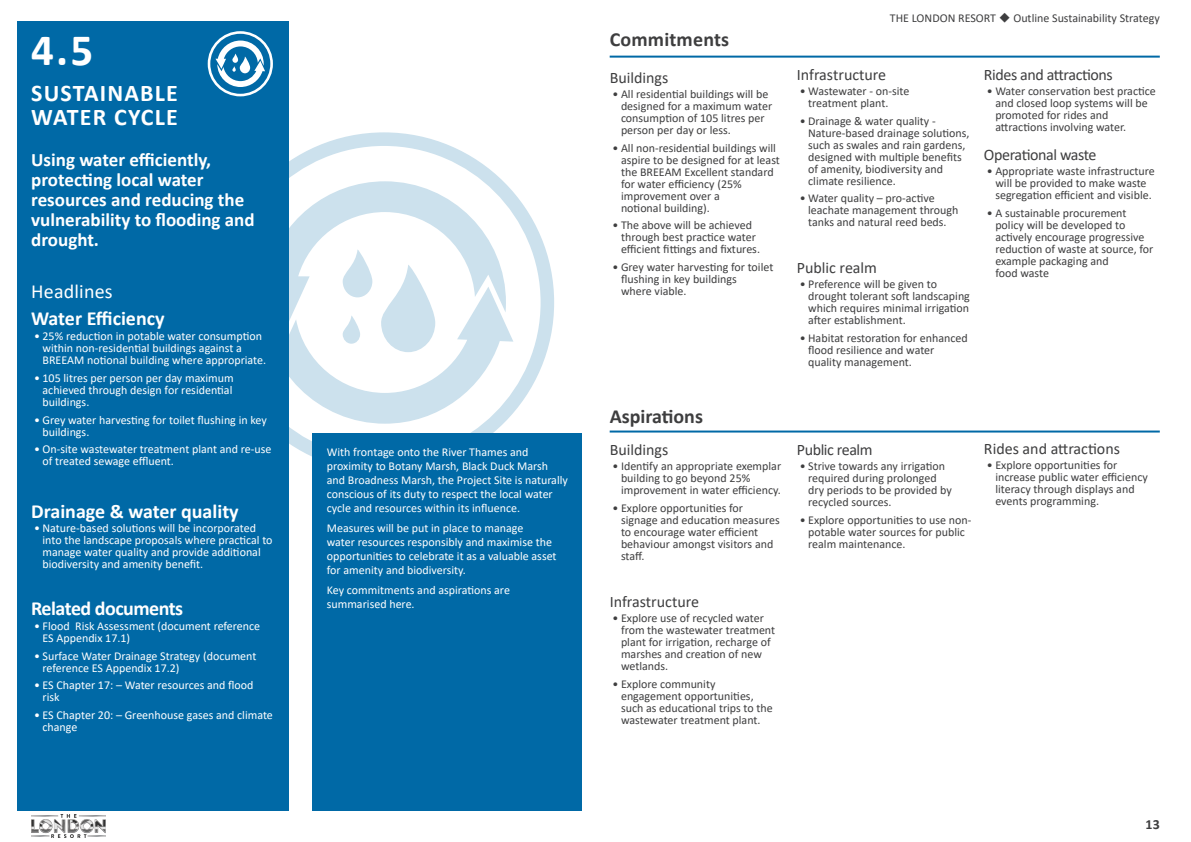
<style>
.page{position:relative;width:1191px;height:842px;background:#fff}
.page>*{position:absolute;margin:0;border:0;box-sizing:border-box;transform-origin:0 0}
.t1{font:700 45px "Calibri";color:#fff}
.t2{font:700 24px/24px "Calibri";letter-spacing:.05em;color:#fff}
.t3{font:700 20px "Calibri";letter-spacing:-.01em;color:#fff}
.t4{font:700 20px "Calibri";letter-spacing:.005em;color:#3e3e3f}
.t5{font:20px "Calibri";letter-spacing:.01em;color:#fff}
.t6{font:700 19px/20px "Calibri";color:#fff}
.t7{font:16px "Calibri";color:#3e3e3f}
.t8{font:16px "Calibri";letter-spacing:-.025em;color:#3e3e3f}
.t9{font:700 14px "Calibri";color:#3e3e3f}
.t10{font:12px/12px "Calibri";color:#3e3e3f}
.t11{font:12px/12px "Calibri";color:#fff}
</style>
<div class="page">
<svg style="left:288px;top:132px;width:266px;height:341px"></svg>
<svg style="left:288px;top:181px;width:225px;height:243px"></svg>
<div style="left:17px;top:21px;width:271px;height:790px;background:#0069a6"></div>
<div style="left:312px;top:433px;width:269px;height:378px;background:#0069a6"></div>
<svg style="left:208px;top:31px;width:65px;height:65px"></svg>
<hr style="left:609px;top:56px;width:550px;height:2px;background:#0069a6">
<hr style="left:609px;top:430px;width:550px;height:2px;background:#0069a6">
<img style="left:31px;top:814px;width:74px;height:23px">
<h1 class="t1" style="left:31px;top:19px;width:64px">4.5</h1>
<h2 class="t2" style="left:31px;top:81px;width:148px">SUSTAINABLE<br>WATER CYCLE</h2>
<h3 class="t6" style="left:31px;top:150px;width:225px">Using water efficiently, protecting local water resources and reducing the vulnerability to flooding and drought.</h3>
<h3 class="t5" style="left:31px;top:278px;width:83px">Headlines</h3>
<h3 class="t3" style="left:31px;top:305px;width:135px">Water Efficiency</h3>
<p class="t11" style="left:43px;top:330px;width:225px;text-indent:-9px">• 25% reduction in potable water consumption within non-residential buildings against a<br>BREEAM notional building where appropriate.</p>
<p class="t11" style="left:43px;top:372px;width:193px;text-align:justify;text-indent:-9px">• 105 litres per person per day maximum achieved through design for residential buildings.</p>
<p class="t11" style="left:43px;top:413px;width:226px;text-indent:-9px">• Grey water harvesting for toilet flushing in key buildings.</p>
<p class="t11" style="left:43px;top:443px;width:230px;text-indent:-9px">• On-site wastewater treatment plant and re-use of treated sewage effluent.</p>
<h3 class="t3" style="left:31px;top:497px;width:209px">Drainage &amp; water quality</h3>
<p class="t11" style="left:43px;top:522px;width:231px;text-indent:-9px">• Nature-based solutions will be incorporated into the landscape proposals where practical to manage water quality and provide additional biodiversity and amenity benefit.</p>
<h3 class="t3" style="left:31px;top:594px;width:154px">Related documents</h3>
<p class="t11" style="left:43px;top:620px;width:219px;text-indent:-9px">• Flood Risk Assessment (document reference<br>ES Appendix 17.1)</p>
<p class="t11" style="left:43px;top:649px;width:215px;text-indent:-9px">• Surface Water Drainage Strategy (document reference ES Appendix 17.2)</p>
<p class="t11" style="left:43px;top:679px;width:213px;text-indent:-9px">• ES Chapter 17: – Water resources and flood risk</p>
<p class="t11" style="left:43px;top:709px;width:232px;text-indent:-9px">• ES Chapter 20: – Greenhouse gases and climate change</p>
<p class="t11" style="left:327px;top:445px;width:243px;line-height:14px">With frontage onto the River Thames and proximity to Botany Marsh, Black Duck Marsh and Broadness Marsh, the Project Site is naturally conscious of its duty to respect the local water cycle and resources within its influence.</p>
<p class="t11" style="left:327px;top:521px;width:231px;line-height:14px">Measures will be put in place to manage<br>water resources responsibly and maximise the opportunities to celebrate it as a valuable asset for amenity and biodiversity.</p>
<p class="t11" style="left:327px;top:582px;width:185px;line-height:14px">Key commitments and aspirations are summarised here.</p>
<h3 class="t4" style="left:609px;top:25px;width:121px">Commitments</h3>
<h3 class="t7" style="left:609px;top:67px;width:60px">Buildings</h3>
<p class="t10" style="left:621px;top:88px;width:153px;text-indent:-9px">• All residential buildings will be designed for a maximum water consumption of 105 litres per person per day or less.</p>
<p class="t10" style="left:621px;top:141px;width:160px;text-indent:-9px">• All non-residential buildings will aspire to be designed for at least the BREEAM Excellent standard for water efficiency (25% improvement over a<br>notional building).</p>
<p class="t10" style="left:621px;top:219px;width:140px;text-indent:-9px">• The above will be achieved through best practice water efficient fittings and fixtures.</p>
<p class="t10" style="left:621px;top:261px;width:154px;text-indent:-9px">• Grey water harvesting for toilet flushing in key buildings<br>where viable.</p>
<h3 class="t4" style="left:609px;top:402px;width:95px">Aspirations</h3>
<h3 class="t7" style="left:609px;top:439px;width:60px">Buildings</h3>
<p class="t10" style="left:621px;top:460px;width:162px;text-indent:-9px">• Identify an appropriate exemplar building to go beyond 25% improvement in water efficiency.</p>
<p class="t10" style="left:621px;top:501px;width:160px;text-indent:-9px">• Explore opportunities for signage and education measures to encourage water efficient behaviour amongst visitors and staff.</p>
<h3 class="t7" style="left:609px;top:591px;width:91px">Infrastructure</h3>
<p class="t10" style="left:621px;top:612px;width:156px;text-indent:-9px">• Explore use of recycled water from the wastewater treatment plant for irrigation, recharge of marshes and creation of new wetlands.</p>
<p class="t10" style="left:621px;top:678px;width:153px;text-indent:-9px">• Explore community engagement opportunities, such as educational trips to the wastewater treatment plant.</p>
<p class="t10" style="left:890px;top:12px;width:271px">THE LONDON RESORT ◆ Outline Sustainability Strategy</p>
<h3 class="t7" style="left:797px;top:64px;width:91px">Infrastructure</h3>
<p class="t10" style="left:808px;top:85px;width:103px;text-indent:-9px">• Wastewater - on-site treatment plant.</p>
<p class="t10" style="left:808px;top:114px;width:163px;text-indent:-9px">• Drainage &amp; water quality -<br>Nature-based drainage solutions, such as swales and rain gardens, designed with multiple benefits of amenity, biodiversity and climate resilience.</p>
<p class="t10" style="left:808px;top:192px;width:152px;text-indent:-9px">• Water quality – pro-active leachate management through tanks and natural reed beds.</p>
<h3 class="t7" style="left:797px;top:257px;width:82px">Public realm</h3>
<p class="t10" style="left:808px;top:278px;width:163px;text-indent:-9px">• Preference will be given to drought tolerant soft landscaping which requires minimal irrigation after establishment.</p>
<p class="t10" style="left:808px;top:331px;width:161px;text-indent:-9px">• Habitat restoration for enhanced flood resilience and water quality management.</p>
<h3 class="t8" style="left:984px;top:64px;width:130px">Rides and attractions</h3>
<p class="t10" style="left:995px;top:85px;width:162px;text-indent:-9px">• Water conservation best practice and closed loop systems will be promoted for rides and attractions involving water.</p>
<h3 class="t8" style="left:984px;top:144px;width:114px">Operational waste</h3>
<p class="t10" style="left:986px;top:165px;width:169px;text-align:center">• Appropriate waste infrastructure will be provided to make waste segregation efficient and visible.</p>
<p class="t10" style="left:995px;top:206px;width:160px;text-indent:-9px">• A sustainable procurement policy will be developed to actively encourage progressive reduction of waste at source, for example packaging and<br>food waste</p>
<h3 class="t8" style="left:797px;top:439px;width:77px">Public realm</h3>
<p class="t10" style="left:808px;top:460px;width:145px;text-indent:-9px">• Strive towards any irrigation required during prolonged dry periods to be provided by recycled sources.</p>
<p class="t10" style="left:808px;top:513px;width:165px;text-indent:-9px">• Explore opportunities to use non&shy;potable water sources for public realm maintenance.</p>
<h3 class="t7" style="left:984px;top:438px;width:138px">Rides and attractions</h3>
<p class="t10" style="left:995px;top:459px;width:154px;text-indent:-9px">• Explore opportunities for increase public water efficiency literacy through displays and events programming.</p>
<p class="t9" style="left:1145px;top:815px;width:16px">13</p>
</div>
